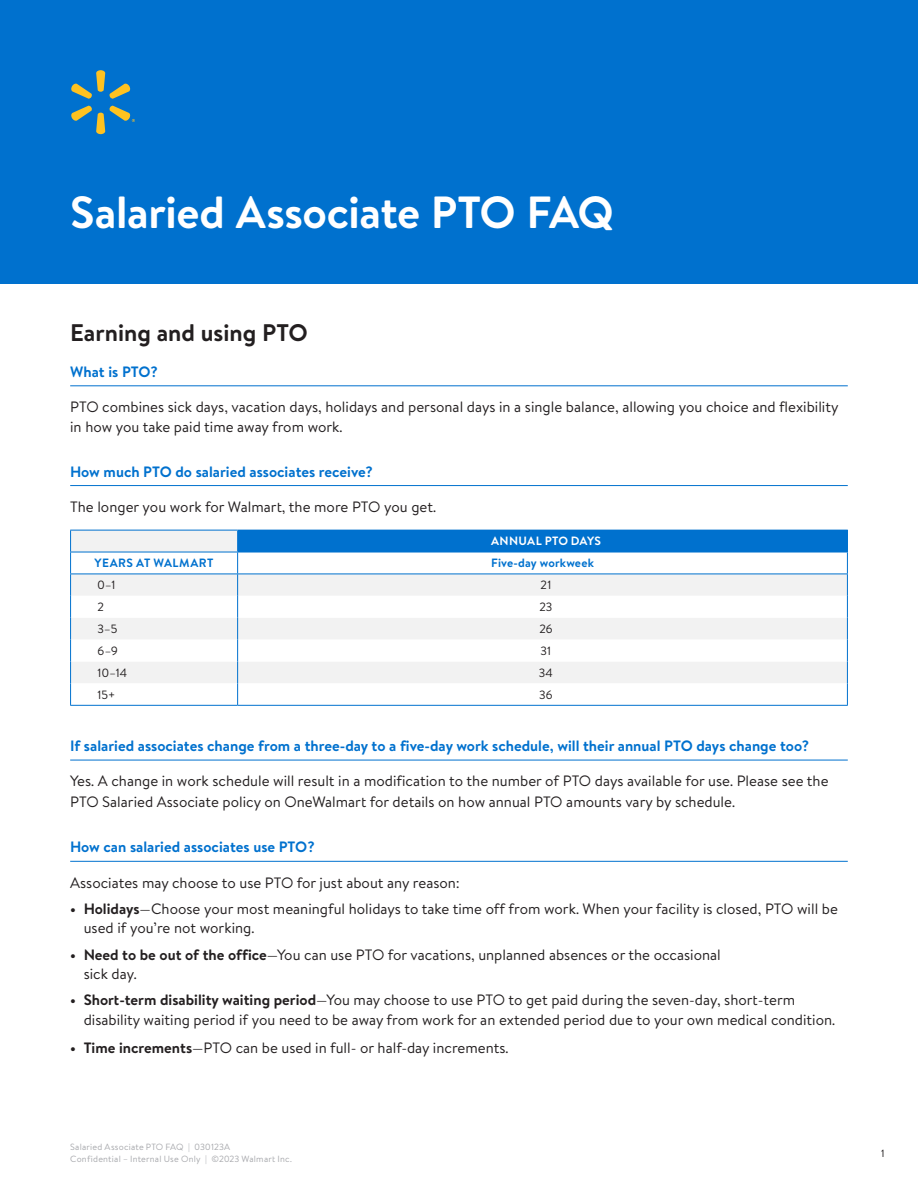
<style>
.page{position:relative;width:918px;height:1188px;background:#fff}
.page>*{position:absolute;margin:0;border:0;box-sizing:border-box;transform-origin:0 0}
.t1{font:700 45px "Bogle";letter-spacing:-.01em;color:#fff}
.t2{font:700 24px "Bogle";color:#231f20}
.t3{font:15px/19.5px "Bogle";color:#231f20}
.t4{font:700 15px "Bogle";color:#0071ce}
.t5{font:12px "Bogle";letter-spacing:.02em;color:#231f20}
.t6{font:700 12px "Bogle";letter-spacing:.02em;color:#0071ce}
.t7{font:700 12px "Bogle";letter-spacing:.04em;color:#0071ce}
.t8{font:700 12px "Bogle";letter-spacing:.015em;color:#fff}
.t9{font:10.5px "Bogle";color:#231f20}
.t10{font:9px/12px "Bogle";letter-spacing:.025em;color:#a8a9ad}
.s1{font-weight:700}
</style>
<div class="page">
<div style="left:0;top:0;width:918px;height:284px;background:#0071ce"></div>
<hr style="left:70px;top:385px;width:778px;height:1px;background:#0071ce">
<hr style="left:70px;top:485px;width:778px;height:1px;background:#0071ce">
<hr style="left:70px;top:760px;width:778px;height:1px;background:#0071ce">
<hr style="left:70px;top:861px;width:778px;height:1px;background:#0071ce">
<svg style="left:71px;top:105px;width:64px;height:29px"></svg>
<svg style="left:71px;top:70px;width:60px;height:29px"></svg>
<hr style="left:70px;top:705px;width:168px;height:1px;background:#0071ce">
<hr style="left:238px;top:705px;width:610px;height:1px;background:#0071ce">
<svg style="left:70px;top:530px;width:778px;height:175px"></svg>
<hr style="left:70px;top:574px;width:168px;height:1px;background:#0071ce">
<hr style="left:238px;top:574px;width:610px;height:1px;background:#0071ce">
<h1 class="t1" style="left:70px;top:181px;width:545px">Salaried Associate PTO FAQ</h1>
<h2 class="t2" style="left:70px;top:316px;width:239px">Earning and using PTO</h2>
<p class="t4" style="left:70px;top:361px;width:89px">What is PTO?</p>
<p class="t3" style="left:70px;top:397px;width:770px">PTO combines sick days, vacation days, holidays and personal days in a single balance, allowing you choice and flexibility in how you take paid time away from work.</p>
<p class="t4" style="left:70px;top:461px;width:304px">How much PTO do salaried associates receive?</p>
<p class="t3" style="left:70px;top:496px;width:367px">The longer you work for Walmart, the more PTO you get.</p>
<p class="t8" style="left:491px;top:533px;width:111px">ANNUAL PTO DAYS</p>
<p class="t7" style="left:95px;top:555px;width:120px">YEARS AT WALMART</p>
<p class="t6" style="left:491px;top:555px;width:104px">Five-day workweek</p>
<p class="t5" style="left:98px;top:577px;width:19px">0–1</p>
<p class="t5" style="left:541px;top:577px;width:12px">21</p>
<p class="t5" style="left:98px;top:599px;width:8px">2</p>
<p class="t5" style="left:539px;top:599px;width:15px">23</p>
<p class="t5" style="left:98px;top:620px;width:21px">3–5</p>
<p class="t5" style="left:539px;top:620px;width:15px">26</p>
<p class="t5" style="left:98px;top:642px;width:22px">6–9</p>
<p class="t5" style="left:541px;top:642px;width:12px">31</p>
<p class="t5" style="left:98px;top:664px;width:31px">10–14</p>
<p class="t5" style="left:539px;top:664px;width:16px">34</p>
<p class="t5" style="left:98px;top:686px;width:19px">15+</p>
<p class="t5" style="left:539px;top:686px;width:15px">36</p>
<p class="t4" style="left:70px;top:735px;width:741px">If salaried associates change from a three-day to a five-day work schedule, will their annual PTO days change too?</p>
<p class="t3" style="left:70px;top:770px;width:760px;line-height:21px">Yes. A change in work schedule will result in a modification to the number of PTO days available for use. Please see the<br>PTO Salaried Associate policy on OneWalmart for details on how annual PTO amounts vary by schedule.</p>
<p class="t4" style="left:70px;top:837px;width:246px">How can salaried associates use PTO?</p>
<p class="t3" style="left:70px;top:872px;width:391px">Associates may choose to use PTO for just about any reason:</p>
<p class="t3" style="left:84px;top:898px;width:756px;text-indent:-14px"><span class="s1">• Holidays</span>—Choose your most meaningful holidays to take time off from work. When your facility is closed, PTO will be used if you’re not working.</p>
<p class="t3" style="left:84px;top:944px;width:639px;text-indent:-14px"><span class="s1">• Need to be out of the office</span>—You can use PTO for vacations, unplanned absences or the occasional sick day.</p>
<p class="t3" style="left:84px;top:990px;width:753px;text-indent:-14px"><span class="s1">• Short-term disability waiting period</span>—You may choose to use PTO to get paid during the seven-day, short-term disability waiting period if you need to be away from work for an extended period due to your own medical condition.</p>
<p class="t3" style="left:70px;top:1037px;width:440px"><span class="s1">• Time increments</span>—PTO can be used in full- or half-day increments.</p>
<p class="t10" style="left:70px;top:1141px;width:223px">Salaried Associate PTO FAQ | 030123A<br>Confidential – Internal Use Only | ©2023 Walmart Inc.</p>
<p class="t9" style="left:881px;top:1146px;width:5px">1</p>
</div>
